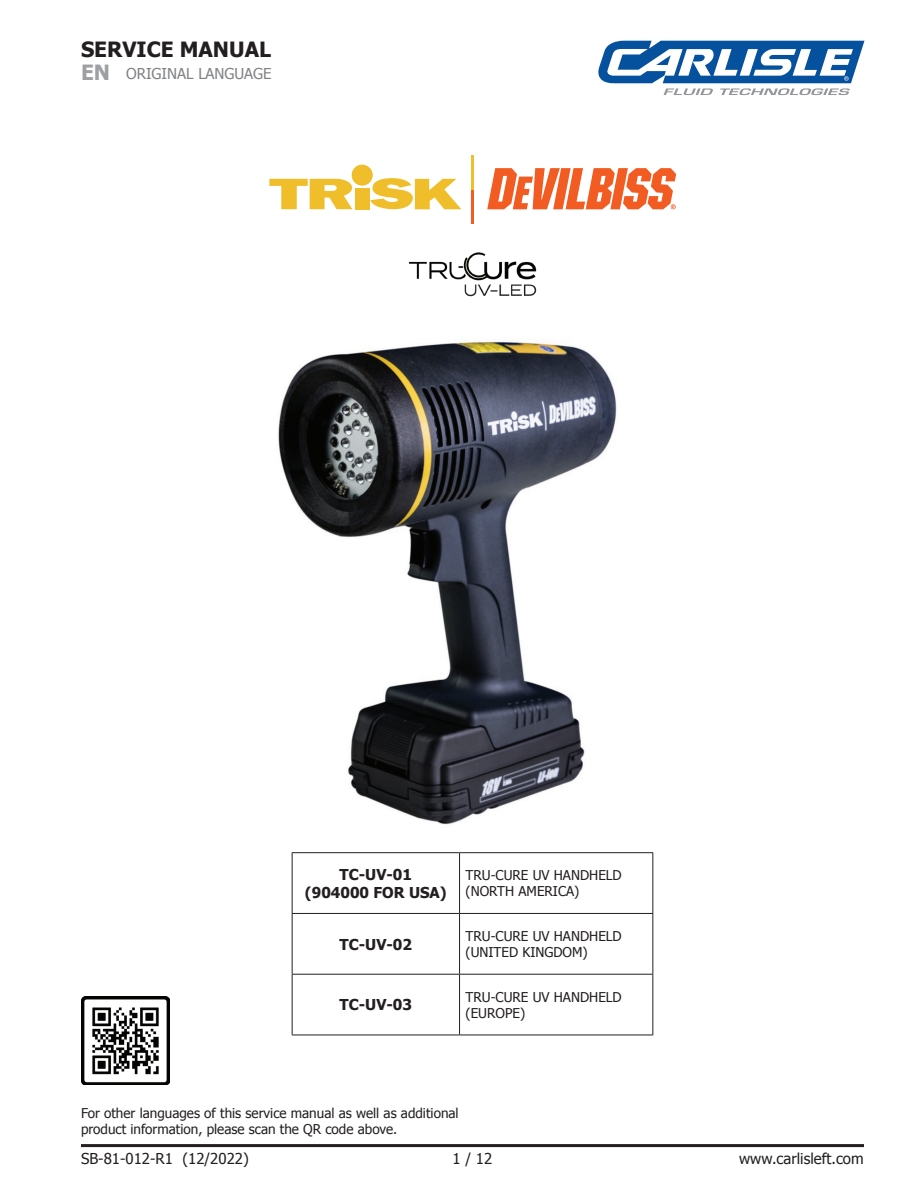
<style>
.page{position:relative;width:918px;height:1188px;background:#fff}
.page>*{position:absolute;margin:0;border:0;box-sizing:border-box;transform-origin:0 0}
.t1{font:700 21px "Tahoma";color:#231f20}
.t2{font:700 21px "Tahoma";color:#9d9fa2}
.t3{font:15px "Tahoma";color:#231f20}
.t4{font:700 15px/18px "Tahoma";color:#231f20;text-align:center}
.t5{font:15px "Tahoma";color:#808285}
.t6{font:13.5px/16.2px "Tahoma";color:#231f20}
</style>
<div class="page">
<img style="left:278px;top:341px;width:339px;height:484px">
<img style="left:81px;top:996px;width:89px;height:89px">
<hr style="left:292px;top:852px;width:168px;height:1px;background:#231f20">
<hr style="left:292px;top:853px;width:1px;height:60px;background:#231f20">
<hr style="left:460px;top:852px;width:193px;height:1px;background:#231f20">
<hr style="left:459px;top:853px;width:1px;height:60px;background:#231f20">
<hr style="left:652px;top:853px;width:1px;height:60px;background:#231f20">
<hr style="left:292px;top:913px;width:168px;height:1px;background:#231f20">
<hr style="left:292px;top:914px;width:1px;height:60px;background:#231f20">
<hr style="left:460px;top:913px;width:193px;height:1px;background:#231f20">
<hr style="left:459px;top:914px;width:1px;height:60px;background:#231f20">
<hr style="left:652px;top:914px;width:1px;height:60px;background:#231f20">
<hr style="left:292px;top:974px;width:168px;height:1px;background:#231f20">
<hr style="left:292px;top:975px;width:1px;height:60px;background:#231f20">
<hr style="left:460px;top:974px;width:193px;height:1px;background:#231f20">
<hr style="left:459px;top:975px;width:1px;height:60px;background:#231f20">
<hr style="left:652px;top:975px;width:1px;height:60px;background:#231f20">
<hr style="left:292px;top:1035px;width:168px;height:1px;background:#231f20">
<hr style="left:460px;top:1035px;width:193px;height:1px;background:#231f20">
<svg style="left:269px;top:179px;width:83px;height:30px"></svg>
<svg style="left:370px;top:178px;width:91px;height:32px"></svg>
<div style="left:355px;top:188px;width:14px;height:21px;background:#f0be2a"></div>
<div style="left:352px;top:165px;width:21px;height:20px;background:#f0be2a;border-radius:50%"></div>
<svg style="left:487px;top:168px;width:189px;height:41px"></svg>
<hr style="left:471px;top:189px;width:3px;height:34px;background:#f25b21">
<hr style="left:471px;top:155px;width:3px;height:34px;background:#f0be2a">
<img style="left:408px;top:252px;width:129px;height:45px">
<hr style="left:81px;top:1144px;width:783px;height:3px;background:#231f20">
<svg style="left:598px;top:40px;width:266px;height:55px"></svg>
<h1 class="t1" style="left:81px;top:34px;width:192px">SERVICE MANUAL</h1>
<h1 class="t2" style="left:81px;top:57px;width:31px">EN</h1>
<p class="t5" style="left:126px;top:64px;width:147px">ORIGINAL LANGUAGE</p>
<p class="t4" style="left:305px;top:864px;width:143px">TC-UV-01<br>(904000 FOR USA)</p>
<p class="t6" style="left:466px;top:867px;width:158px">TRU-CURE UV HANDHELD (NORTH AMERICA)</p>
<p class="t4" style="left:340px;top:934px;width:74px">TC-UV-02</p>
<p class="t6" style="left:466px;top:927px;width:158px">TRU-CURE UV HANDHELD (UNITED KINGDOM)</p>
<p class="t4" style="left:340px;top:995px;width:74px">TC-UV-03</p>
<p class="t6" style="left:466px;top:988px;width:158px">TRU-CURE UV HANDHELD (EUROPE)</p>
<p class="t6" style="left:81px;top:1104px;width:379px">For other languages of this service manual as well as additional product information, please scan the QR code above.</p>
<p class="t3" style="left:81px;top:1148px;width:169px">SB-81-012-R1 (12/2022)</p>
<p class="t3" style="left:453px;top:1148px;width:41px">1 / 12</p>
<p class="t3" style="left:739px;top:1148px;width:126px">www.carlisleft.com</p>
</div>
